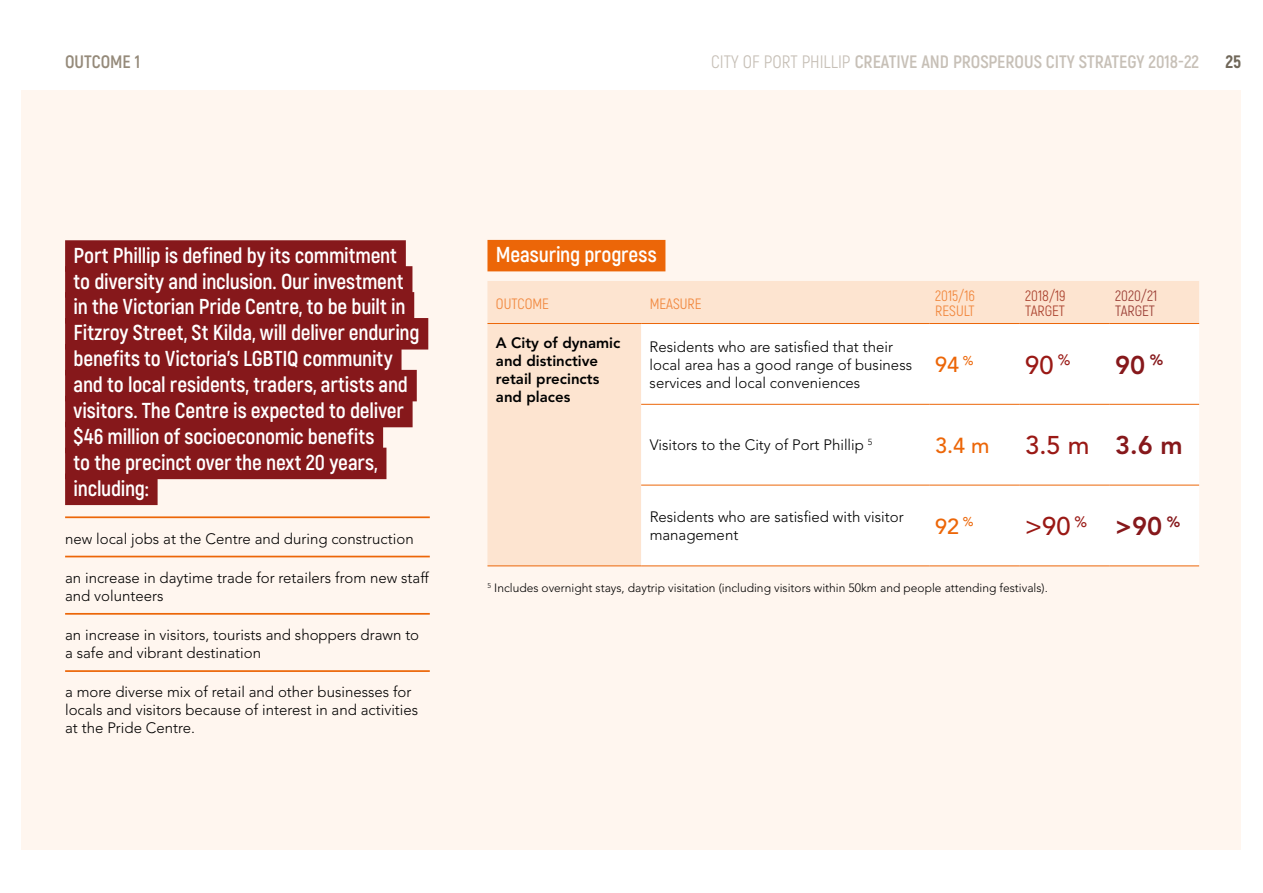
<style>
.page{position:relative;width:1263px;height:893px;background:#fff}
.page>*{position:absolute;margin:0;border:0;box-sizing:border-box;transform-origin:0 0}
.t1{font:500 25.5px "Avenir LT Std";color:#9a1915}
.t2{font:800 25.5px "Avenir LT Std";color:#86181b}
.t3{font:700 21.6px/26px "Akrobat";letter-spacing:-.01em;color:#fff}
.t4{font:500 21.6px "Avenir LT Std";color:#ec6608}
.t5{font:700 18px "Akrobat";color:#c7c0b7}
.t6{font:700 18px "Akrobat";color:#958a7a}
.t7{font:800 18px "Akrobat";color:#706759}
.t8{font:300 15px/18px "Avenir LT Std";color:#000}
.t9{font:800 15px/18px "Avenir LT Std";color:#000}
.t10{font:15px/15px "Akrobat";color:#f1873d}
.t11{font:15px/15px "Akrobat";color:#ac4430}
.t12{font:15px/15px "Akrobat";color:#9b3f36}
.t13{font:300 12px "Avenir LT Std";color:#000}
.s1{font-weight:400}
.s2{font-weight:800;color:#86181b}
</style>
<div class="page">
<div style="left:22px;top:90px;width:1219px;height:759px;background:#fff6ef"></div>
<div style="left:65px;top:240px;width:341px;height:32px;background:#86181b"></div>
<div style="left:65px;top:266px;width:347px;height:32px;background:#86181b"></div>
<div style="left:65px;top:292px;width:349px;height:32px;background:#86181b"></div>
<div style="left:65px;top:318px;width:363px;height:32px;background:#86181b"></div>
<div style="left:65px;top:344px;width:336px;height:31px;background:#86181b"></div>
<div style="left:65px;top:370px;width:352px;height:31px;background:#86181b"></div>
<div style="left:65px;top:396px;width:348px;height:31px;background:#86181b"></div>
<div style="left:65px;top:422px;width:318px;height:31px;background:#86181b"></div>
<div style="left:65px;top:448px;width:321px;height:31px;background:#86181b"></div>
<div style="left:65px;top:474px;width:93px;height:31px;background:#86181b"></div>
<hr style="left:65px;top:516px;width:365px;height:2px;background:#ec6608">
<hr style="left:65px;top:556px;width:365px;height:1px;background:#ec6608">
<hr style="left:65px;top:613px;width:365px;height:2px;background:#ec6608">
<hr style="left:65px;top:670px;width:365px;height:2px;background:#ec6608">
<div style="left:487px;top:240px;width:178px;height:31px;background:#ec6608"></div>
<div style="left:487px;top:281px;width:712px;height:284px;background:#fde4d0"></div>
<div style="left:641px;top:324px;width:558px;height:241px;background:#fff"></div>
<hr style="left:641px;top:404px;width:288px;height:1px;background:#ec6608">
<hr style="left:929px;top:404px;width:90px;height:1px;background:#ec6608">
<hr style="left:1019px;top:404px;width:90px;height:1px;background:#ec6608">
<hr style="left:1109px;top:404px;width:90px;height:1px;background:#ec6608">
<hr style="left:641px;top:485px;width:288px;height:1px;background:#ec6608">
<hr style="left:929px;top:485px;width:90px;height:1px;background:#ec6608">
<hr style="left:1019px;top:485px;width:90px;height:1px;background:#ec6608">
<hr style="left:1109px;top:485px;width:90px;height:1px;background:#ec6608">
<hr style="left:487px;top:565px;width:154px;height:1px;background:#ec6608">
<hr style="left:641px;top:565px;width:288px;height:1px;background:#ec6608">
<hr style="left:929px;top:565px;width:90px;height:1px;background:#ec6608">
<hr style="left:1019px;top:565px;width:90px;height:1px;background:#ec6608">
<hr style="left:1109px;top:565px;width:90px;height:1px;background:#ec6608">
<hr style="left:487px;top:323px;width:154px;height:1px;background:#ec6608">
<hr style="left:641px;top:323px;width:288px;height:1px;background:#ec6608">
<hr style="left:929px;top:323px;width:90px;height:1px;background:#ec6608">
<hr style="left:1019px;top:323px;width:90px;height:1px;background:#ec6608">
<hr style="left:1109px;top:323px;width:90px;height:1px;background:#ec6608">
<p class="t6" style="left:65px;top:51px;width:76px">OUTCOME 1</p>
<p class="t5" style="left:711px;top:51px;width:489px"><span class="s1">CITY OF PORT PHILLIP</span> CREATIVE AND PROSPEROUS CITY STRATEGY 2018-22</p>
<p class="t7" style="left:1225px;top:50px;width:17px">25</p>
<p class="t3" style="left:74px;top:242px;width:347px">Port Phillip is defined by its commitment<br>to diversity and inclusion. Our investment in the Victorian Pride Centre, to be built in Fitzroy Street, St Kilda, will deliver enduring benefits to Victoria’s LGBTIQ community and to local residents, traders, artists and visitors. The Centre is expected to deliver $46 million of socioeconomic benefits<br>to the precinct over the next 20 years, including:</p>
<p class="t8" style="left:65px;top:530px;width:350px">new local jobs at the Centre and during construction</p>
<p class="t8" style="left:65px;top:569px;width:365px">an increase in daytime trade for retailers from new staff and volunteers</p>
<p class="t8" style="left:65px;top:626px;width:356px">an increase in visitors, tourists and shoppers drawn to a safe and vibrant destination</p>
<p class="t8" style="left:65px;top:683px;width:355px">a more diverse mix of retail and other businesses for locals and visitors because of interest in and activities at the Pride Centre.</p>
<h2 class="t3" style="left:496px;top:242px;width:162px">Measuring progress</h2>
<p class="t10" style="left:496px;top:296px;width:55px">OUTCOME</p>
<p class="t10" style="left:650px;top:296px;width:53px">MEASURE</p>
<p class="t10" style="left:935px;top:289px;width:41px">2015/16<br>RESULT</p>
<p class="t11" style="left:1025px;top:289px;width:42px">2018/19<br>TARGET</p>
<p class="t12" style="left:1115px;top:289px;width:44px">2020/21<br>TARGET</p>
<p class="t9" style="left:496px;top:333px;width:126px">A City of dynamic and distinctive retail precincts and places</p>
<p class="t8" style="left:650px;top:337px;width:264px">Residents who are satisfied that their local area has a good range of business services and local conveniences</p>
<h2 class="t4" style="left:935px;top:352px;width:40px">94 <sup>%</sup></h2>
<h1 class="t1" style="left:1025px;top:350px;width:47px">90 <sup>%</sup></h1>
<h1 class="t2" style="left:1115px;top:350px;width:50px">90 <sup>%</sup></h1>
<p class="t8" style="left:650px;top:436px;width:224px">Visitors to the City of Port Phillip <sup>5</sup></p>
<h2 class="t4" style="left:935px;top:433px;width:56px">3.4 m</h2>
<h1 class="t1" style="left:1025px;top:431px;width:159px">3.5 m <span class="s2">3.6 m</span></h1>
<p class="t8" style="left:650px;top:508px;width:255px">Residents who are satisfied with visitor management</p>
<h2 class="t4" style="left:935px;top:514px;width:40px">92 <sup>%</sup></h2>
<h1 class="t1" style="left:1025px;top:512px;width:157px">&gt;90 <sup>%</sup> <span class="s2">&gt;90</span> <sup>%</sup></h1>
<p class="t13" style="left:487px;top:580px;width:562px"><sup>5</sup> Includes overnight stays, daytrip visitation (including visitors within 50km and people attending festivals).</p>
</div>
